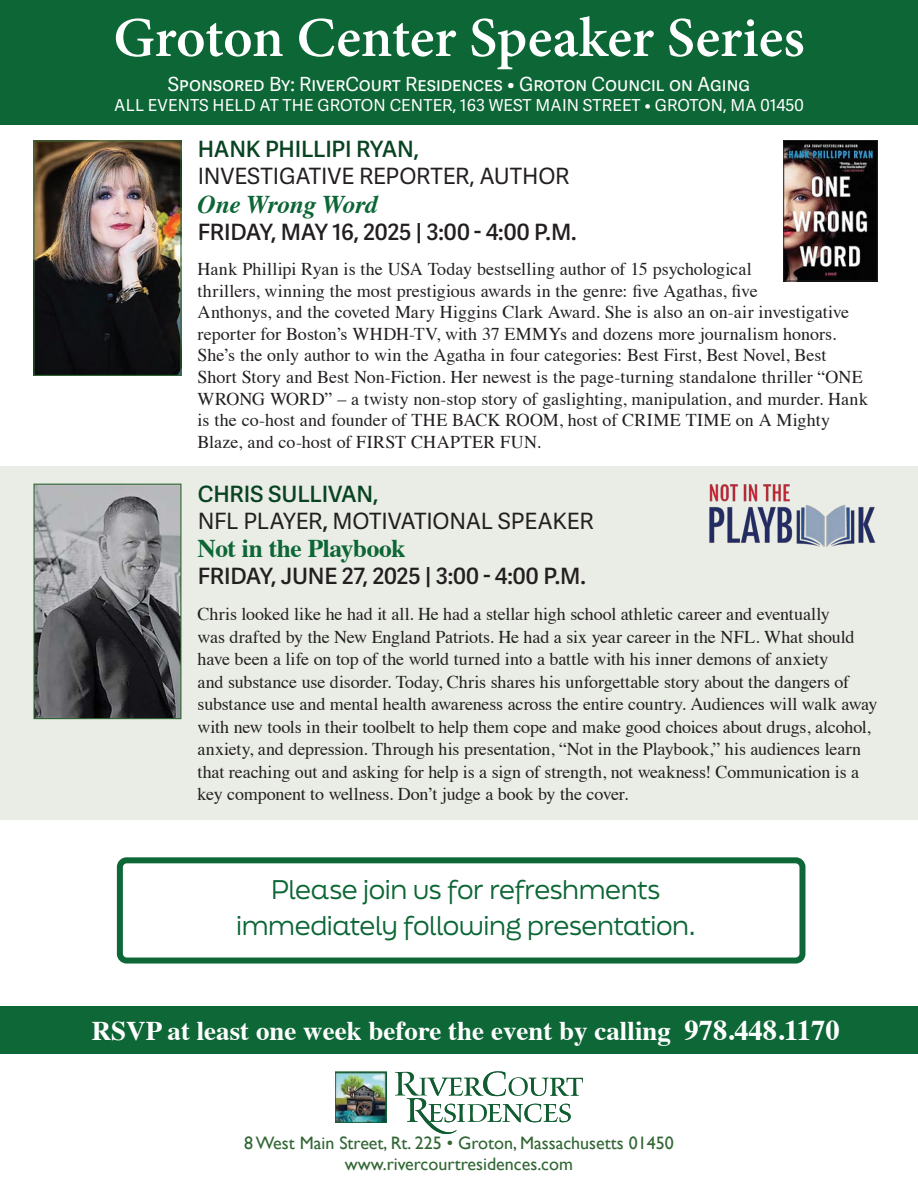
<style>
.page{position:relative;width:918px;height:1188px;background:#fff}
.page>*{position:absolute;margin:0;border:0;box-sizing:border-box;transform-origin:0 0}
.t1{font:700 55.5px "Adobe Hebrew";letter-spacing:-.005em;color:#fff}
.t2{font:700 27px "Times";color:#fff}
.t3{font:25.5px "Final Six";letter-spacing:-.02em;color:#0c6635}
.t4{font:700 25.5px "Times";letter-spacing:-.02em;color:#0c6635}
.t5{font:italic 700 25.5px "Times";letter-spacing:-.015em;color:#0c6635}
.t6{font:600 22.5px "Adelle Sans";letter-spacing:-.015em;color:#231f20}
.t7{font:22.5px "Adelle Sans";letter-spacing:-.01em;color:#231f20}
.t8{font:600 22.5px "Adelle Sans";letter-spacing:-.015em;color:#084422}
.t9{font:19.5px "Adelle Sans";color:#fff}
.t10{font:18px/21.6px "Times";letter-spacing:-.005em;color:#231f20}
.t11{font:18px "Gill Sans";color:#316634}
.t12{font:16.5px "Adelle Sans";letter-spacing:.01em;color:#fff}
.s1{font-weight:600}
.s2{font-size:28.5px}
</style>
<div class="page">
<div style="left:0;top:466px;width:918px;height:354px;background:#eaece6"></div>
<img style="left:35px;top:486px;width:144px;height:231px">
<div style="left:33px;top:484px;width:148px;height:235px;border:1px solid #316634"></div>
<img style="left:709px;top:484px;width:167px;height:63px">
<div style="left:0;top:1006px;width:918px;height:48px;background:#0d6736"></div>
<div style="left:117px;top:857px;width:688px;height:107px;border:6px solid #0d6736;border-radius:7px"></div>
<div style="left:0;top:0;width:918px;height:125px;background:#0c6635"></div>
<img style="left:35px;top:142px;width:145px;height:232px">
<div style="left:33px;top:140px;width:149px;height:236px;border:1px solid #316634"></div>
<img style="left:786px;top:142px;width:89px;height:137px">
<div style="left:784px;top:140px;width:93px;height:141px;border:1px solid #231f20"></div>
<svg style="left:395px;top:1071px;width:188px;height:63px"></svg>
<img style="left:335px;top:1071px;width:51px;height:52px">
<p class="t1" style="left:113px;top:4px;width:693px">Groton Center Speaker Series</p>
<p class="t9" style="left:168px;top:73px;width:584px">Sponsored By: RiverCourt Residences • Groton Council on Aging</p>
<p class="t12" style="left:114px;top:95px;width:691px">ALL EVENTS HELD AT THE GROTON CENTER, 163 WEST MAIN STREET • GROTON, MA 01450</p>
<p class="t8" style="left:198px;top:136px;width:223px">HANK PHILLIPI RYAN,</p>
<p class="t7" style="left:198px;top:163px;width:373px">INVESTIGATIVE REPORTER, AUTHOR</p>
<p class="t5" style="left:198px;top:180px;width:182px">One Wrong Word</p>
<p class="t6" style="left:198px;top:219px;width:380px">FRIDAY, MAY 16, 2025 | 3:00 - 4:00 P.M.</p>
<p class="t10" style="left:198px;top:257px;width:672px">Hank Phillipi Ryan is the USA Today bestselling author of 15 psychological<br>thrillers, winning the most prestigious awards in the genre: five Agathas, five<br>Anthonys, and the coveted Mary Higgins Clark Award. She is also an on-air investigative reporter for Boston’s WHDH-TV, with 37 EMMYs and dozens more journalism honors.<br>She’s the only author to win the Agatha in four categories: Best First, Best Novel, Best Short Story and Best Non-Fiction. Her newest is the page-turning standalone thriller “ONE WRONG WORD” – a twisty non-stop story of gaslighting, manipulation, and murder. Hank is the co-host and founder of THE BACK ROOM, host of CRIME TIME on A Mighty Blaze, and co-host of FIRST CHAPTER FUN.</p>
<p class="t8" style="left:198px;top:481px;width:182px">CHRIS SULLIVAN,</p>
<p class="t7" style="left:198px;top:508px;width:397px">NFL PLAYER<span class="s1">,</span> MOTIVATIONAL SPEAKER</p>
<p class="t4" style="left:198px;top:524px;width:209px">Not in the Playbook</p>
<p class="t6" style="left:198px;top:563px;width:390px">FRIDAY, JUNE 27, 2025 | 3:00 - 4:00 P.M.</p>
<p class="t10" style="left:198px;top:601px;width:681px;line-height:22.5px">Chris looked like he had it all. He had a stellar high school athletic career and eventually<br>was drafted by the New England Patriots. He had a six year career in the NFL. What should have been a life on top of the world turned into a battle with his inner demons of anxiety<br>and substance use disorder. Today, Chris shares his unforgettable story about the dangers of substance use and mental health awareness across the entire country. Audiences will walk away with new tools in their toolbelt to help them cope and make good choices about drugs, alcohol, anxiety, and depression. Through his presentation, “Not in the Playbook,” his audiences learn that reaching out and asking for help is a sign of strength, not weakness! Communication is a key component to wellness. Don’t judge a book by the cover.</p>
<p class="t3" style="left:271px;top:871px;width:391px">Please join us for refreshments</p>
<p class="t3" style="left:236px;top:907px;width:461px">immediately following presentation.</p>
<p class="t2" style="left:92px;top:1006px;width:749px">RSVP at least one week before the event by calling <span class="s2">978.448.1170</span></p>
<p class="t11" style="left:244px;top:1132px;width:431px">8 West Main Street, Rt. 225 • Groton, Massachusetts 01450</p>
<p class="t11" style="left:345px;top:1154px;width:230px">www.rivercourtresidences.com</p>
</div>
